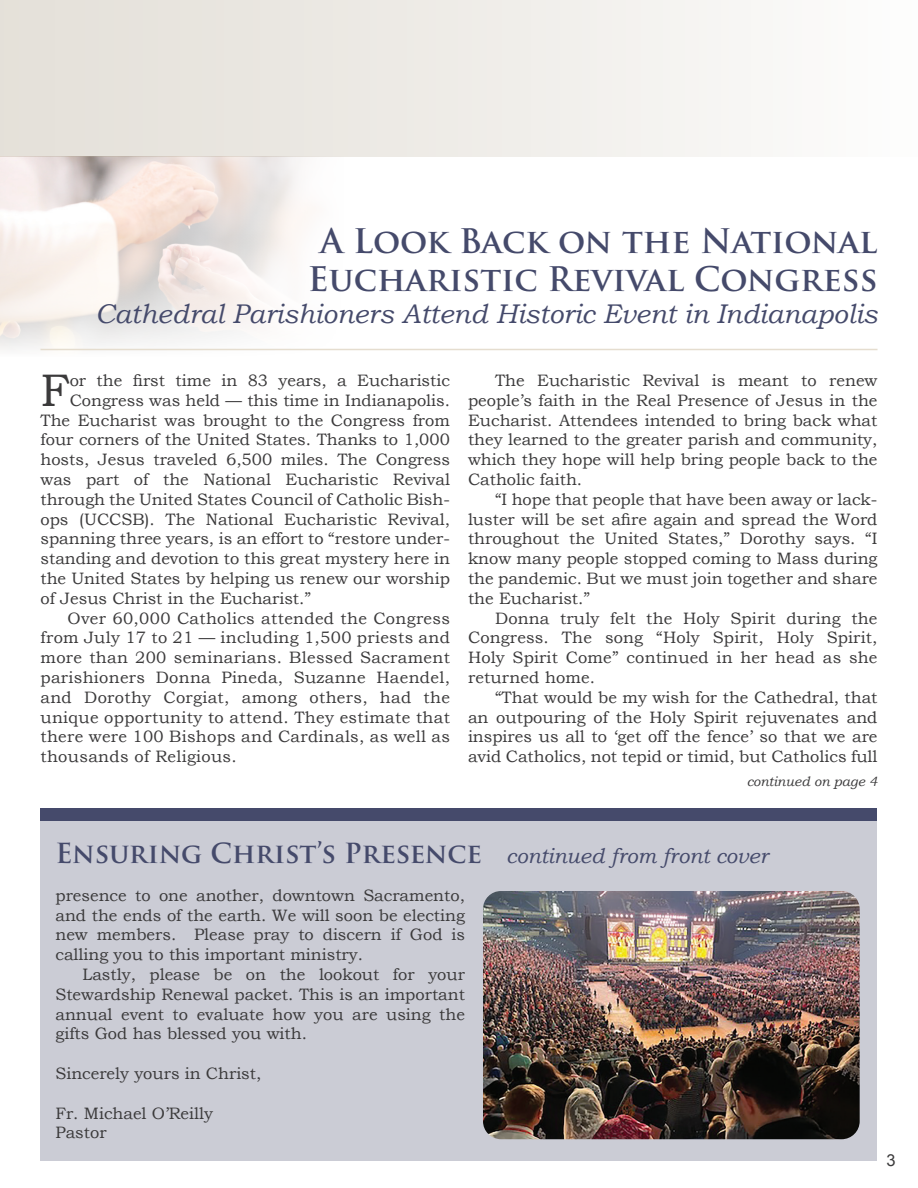
<style>
.page{position:relative;width:918px;height:1188px;background:#fff}
.page>*{position:absolute;margin:0;border:0;box-sizing:border-box;transform-origin:0 0}
.Drop_Cap{font:45.6px "Bookman Old Style";color:#3b3a3b}
.t1{font:700 33px "Trajan Pro";color:#454a6b}
.Sub-title{font:italic 27px "Bookman Old Style";color:#454a6b}
.t2{font:700 27px "Trajan Pro";color:#454a6b}
.Body{font:16.5px/19.8px "Bookman Old Style";color:#3b3a3b;text-align:justify}
.Drop_Cap-2{font:16.5px "Bookman Old Style";color:#3b3a3b}
.Body-2{font:16.5px "Arial";color:#3b3a3b}
.Body-3{font:italic 13.5px "Bookman Old Style";color:#3b3a3b}
.s1{font-family:"Bookman Old Style";font-weight:400;font-style:italic;font-size:21px}
</style>
<div class="page">
<img style="left:0;top:157px;width:344px;height:194px">
<div style="left:40px;top:821px;width:838px;height:340px;background:#cbccd5"></div>
<div style="left:0;top:0;width:918px;height:157px;background:linear-gradient(to right,#e3dfd7,#fcfcfb)"></div>
<hr style="left:40px;top:349px;width:838px;height:1px;background:#e5ddcf">
<img style="left:483px;top:891px;width:377px;height:248px">
<div style="left:40px;top:808px;width:838px;height:13px;background:#454a6b"></div>
<p class="t1" style="left:320px;top:221px;width:559px">A Look Back on the National</p>
<p class="t1" style="left:308px;top:258px;width:571px">Eucharistic Revival Congress</p>
<p class="Sub-title" style="left:95px;top:296px;width:784px">Cathedral Parishioners Attend Historic Event in Indianapolis</p>
<p class="Drop_Cap" style="left:40px;top:361px;width:31px">F</p>
<p class="Drop_Cap-2" style="left:70px;top:370px;width:382px">or the first time in 83 years, a Eucharistic</p>
<p class="Drop_Cap-2" style="left:70px;top:390px;width:382px">Congress was held — this time in Indianapolis.</p>
<p class="Drop_Cap-2" style="left:40px;top:409px;width:411px">The Eucharist was brought to the Congress from</p>
<p class="Drop_Cap-2" style="left:40px;top:429px;width:411px">four corners of the United States. Thanks to 1,000</p>
<p class="Drop_Cap-2" style="left:40px;top:449px;width:411px">hosts, Jesus traveled 6,500 miles. The Congress</p>
<p class="Drop_Cap-2" style="left:40px;top:469px;width:411px">was part of the National Eucharistic Revival</p>
<p class="Drop_Cap-2" style="left:40px;top:489px;width:411px">through the United States Council of Catholic Bish-</p>
<p class="Drop_Cap-2" style="left:40px;top:508px;width:411px">ops (UCCSB). The National Eucharistic Revival,</p>
<p class="Drop_Cap-2" style="left:40px;top:528px;width:411px">spanning three years, is an effort to “restore under-</p>
<p class="Drop_Cap-2" style="left:40px;top:548px;width:411px">standing and devotion to this great mystery here in</p>
<p class="Drop_Cap-2" style="left:40px;top:568px;width:411px">the United States by helping us renew our worship</p>
<p class="Drop_Cap-2" style="left:40px;top:588px;width:272px">of Jesus Christ in the Eucharist.”</p>
<p class="Body" style="left:40px;top:608px;width:411px;text-indent:27px">Over 60,000 Catholics attended the Congress from July 17 to 21 — including 1,500 priests and more than 200 seminarians. Blessed Sacrament parishioners Donna Pineda, Suzanne Haendel, and Dorothy Corgiat, among others, had the unique opportunity to attend. They estimate that there were 100 Bishops and Cardinals, as well as thousands of Religious.</p>
<p class="Body" style="left:468px;top:371px;width:411px;text-indent:27px">The Eucharistic Revival is meant to renew people’s faith in the Real Presence of Jesus in the Eucharist. Attendees intended to bring back what they learned to the greater parish and community, which they hope will help bring people back to the Catholic faith.</p>
<p class="Body" style="left:468px;top:489px;width:411px;text-indent:27px">“I hope that people that have been away or lack&shy;luster will be set afire again and spread the Word throughout the United States,” Dorothy says. “I know many people stopped coming to Mass during the pandemic. But we must join together and share the Eucharist.”</p>
<p class="Body" style="left:468px;top:608px;width:411px;text-indent:27px">Donna truly felt the Holy Spirit during the Congress. The song “Holy Spirit, Holy Spirit, Holy Spirit Come” continued in her head as she returned home.</p>
<p class="Body" style="left:468px;top:687px;width:411px;text-indent:27px">“That would be my wish for the Cathedral, that an outpouring of the Holy Spirit rejuvenates and inspires us all to ‘get off the fence’ so that we are avid Catholics, not tepid or timid, but Catholics full</p>
<p class="Body-3" style="left:747px;top:772px;width:132px">continued on page 4</p>
<p class="t2" style="left:56px;top:837px;width:714px">Ensuring Christ’s Presence <span class="s1">continued from front cover</span></p>
<p class="Body" style="left:56px;top:885px;width:411px">presence to one another, downtown Sacramento, and the ends of the earth. We will soon be electing new members. Please pray to discern if God is calling you to this important ministry.</p>
<p class="Body" style="left:56px;top:964px;width:411px;text-indent:27px">Lastly, please be on the lookout for your Stewardship Renewal packet. This is an important annual event to evaluate how you are using the gifts God has blessed you with.</p>
<p class="Body" style="left:56px;top:1063px;width:207px">Sincerely yours in Christ,</p>
<p class="Body" style="left:56px;top:1103px;width:159px">Fr. Michael O’Reilly</p>
<p class="Body" style="left:56px;top:1123px;width:53px">Pastor</p>
<p class="Body-2" style="left:886px;top:1150px;width:11px">3</p>
</div>
